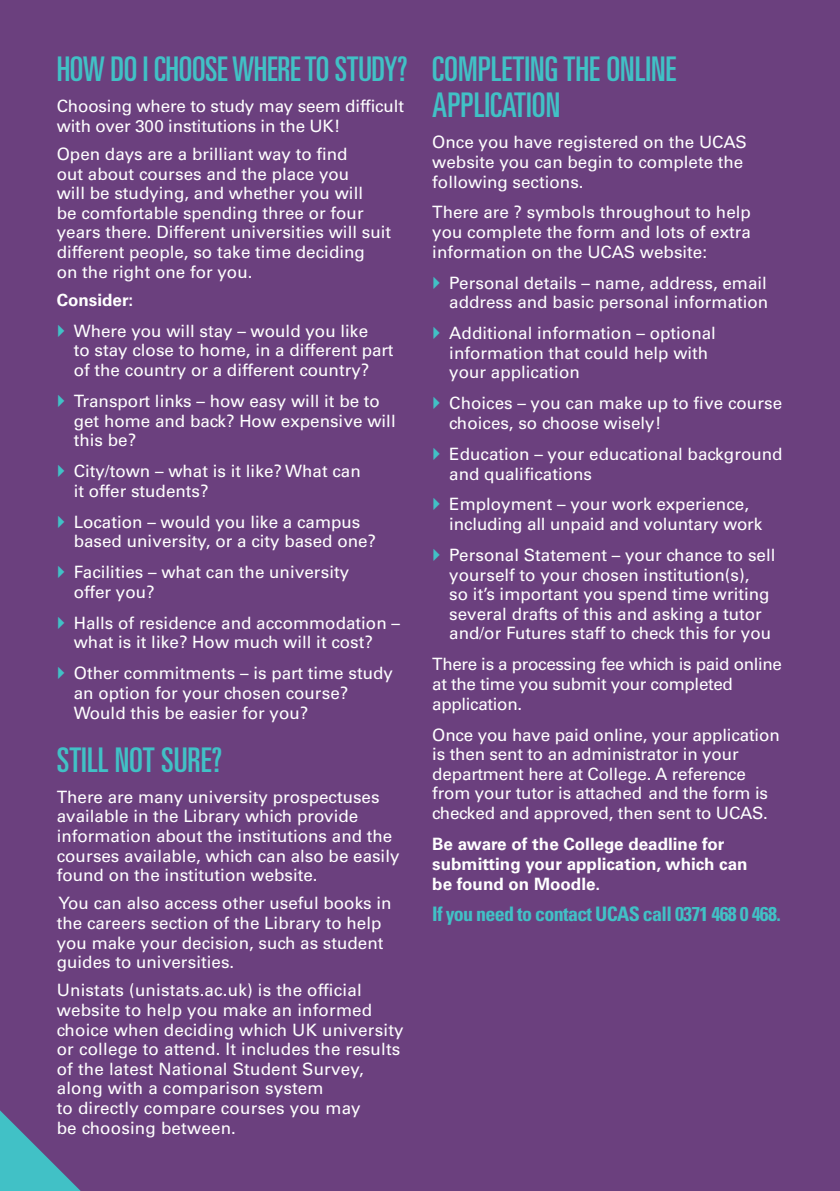
<style>
.page{position:relative;width:840px;height:1191px;background:#fff}
.page>*{position:absolute;margin:0;border:0;box-sizing:border-box;transform-origin:0 0}
.t1{font:ultra-condensed 34px/36px "Univers LT Std";color:#41c1c6}
.t2{font:700 condensed 20px "Univers LT Std";letter-spacing:-.035em;color:#41c1c6}
.t3{font:17px/19.6px "Univers LT Std";color:#fff}
.t4{font:700 17px/19.8px "Univers LT Std";color:#fff}
.t5{font:17px/19.6px "Univers LT Std";letter-spacing:-.02em;color:#fff}
</style>
<div class="page">
<div style="left:0;top:0;width:839px;height:1191px;background:#6b407e"></div>
<svg style="left:0;top:1110px;width:81px;height:81px"></svg>
<h1 class="t1" style="left:57px;top:51px;width:352px">HOW DO I CHOOSE WHERE TO STUDY?</h1>
<p class="t3" style="left:57px;top:97px;width:348px">Choosing where to study may seem difficult with over 300 institutions in the UK!</p>
<p class="t3" style="left:57px;top:144px;width:336px">Open days are a brilliant way to find<br>out about courses and the place you<br>will be studying, and whether you will<br>be comfortable spending three or four years there. Different universities will suit different people, so take time deciding<br>on the right one for you.</p>
<p class="t4" style="left:57px;top:290px;width:78px">Consider:</p>
<p class="t3" style="left:74px;top:321px;width:321px">Where you will stay – would you like<br>to stay close to home, in a different part of the country or a different country?</p>
<p class="t3" style="left:74px;top:391px;width:323px">Transport links – how easy will it be to get home and back? How expensive will this be?</p>
<p class="t3" style="left:74px;top:461px;width:288px">City/town – what is it like? What can it offer students?</p>
<p class="t3" style="left:74px;top:512px;width:304px">Location – would you like a campus based university, or a city based one?</p>
<p class="t3" style="left:74px;top:562px;width:277px">Facilities – what can the university offer you?</p>
<p class="t3" style="left:74px;top:613px;width:327px">Halls of residence and accommodation – what is it like? How much will it cost?</p>
<p class="t3" style="left:74px;top:663px;width:320px">Other commitments – is part time study an option for your chosen course?<br>Would this be easier for you?</p>
<h1 class="t1" style="left:57px;top:741px;width:167px">STILL NOT SURE?</h1>
<p class="t3" style="left:57px;top:787px;width:344px">There are many university prospectuses available in the Library which provide information about the institutions and the courses available, which can also be easily found on the institution website.</p>
<p class="t3" style="left:57px;top:893px;width:336px">You can also access other useful books in the careers section of the Library to help you make your decision, such as student guides to universities.</p>
<p class="t3" style="left:57px;top:980px;width:348px">Unistats (unistats.ac.uk) is the official website to help you make an informed choice when deciding which UK university or college to attend. It includes the results of the latest National Student Survey, along with a comparison system<br>to directly compare courses you may<br>be choosing between.</p>
<h1 class="t1" style="left:432px;top:51px;width:245px">COMPLETING THE ONLINE<br>APPLICATION</h1>
<p class="t3" style="left:432px;top:133px;width:316px">Once you have registered on the UCAS website you can begin to complete the following sections.</p>
<p class="t3" style="left:432px;top:203px;width:320px;text-align:justify">There are ? symbols throughout to help you complete the form and lots of extra information on the UCAS website:</p>
<p class="t3" style="left:449px;top:273px;width:320px">Personal details – name, address, email address and basic personal information</p>
<p class="t3" style="left:449px;top:323px;width:268px">Additional information – optional information that could help with your application</p>
<p class="t3" style="left:449px;top:393px;width:334px">Choices – you can make up to five course choices, so choose wisely!</p>
<p class="t3" style="left:449px;top:444px;width:334px">Education – your educational background and qualifications</p>
<p class="t3" style="left:449px;top:495px;width:314px">Employment – your work experience, including all unpaid and voluntary work</p>
<p class="t3" style="left:449px;top:545px;width:327px">Personal Statement – your chance to sell yourself to your chosen institution(s),<br>so it’s important you spend time writing several drafts of this and asking a tutor and/or Futures staff to check this for you</p>
<p class="t5" style="left:432px;top:654px;width:351px">There is a processing fee which is paid online at the time you submit your completed application.</p>
<p class="t3" style="left:432px;top:725px;width:349px">Once you have paid online, your application is then sent to an administrator in your department here at College. A reference from your tutor is attached and the form is checked and approved, then sent to UCAS.</p>
<p class="t4" style="left:432px;top:834px;width:316px">Be aware of the College deadline for submitting your application, which can be found on Moodle.</p>
<p class="t2" style="left:432px;top:901px;width:350px">If you need to contact UCAS call 0371 468 0 468.</p>
</div>
